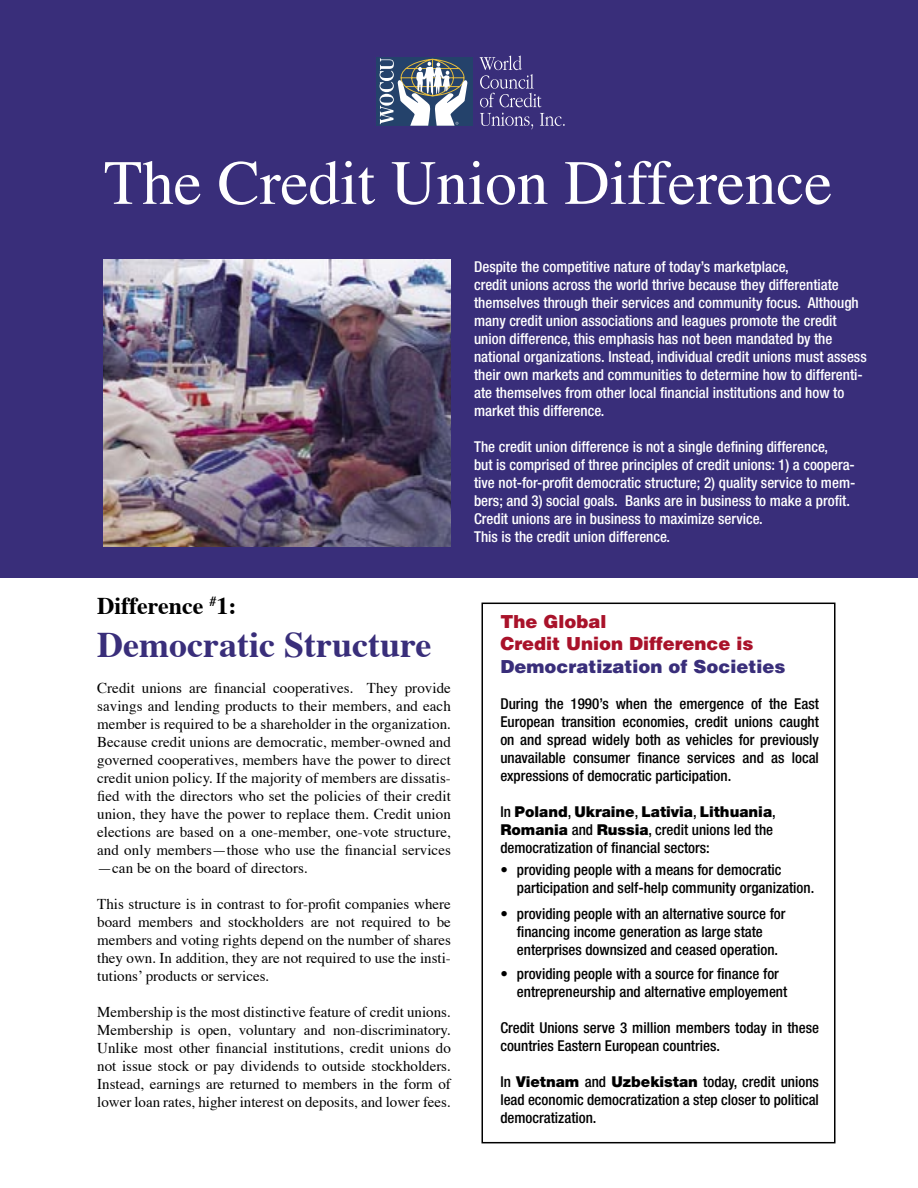
<style>
.page{position:relative;width:918px;height:1188px;background:#fff}
.page>*{position:absolute;margin:0;border:0;box-sizing:border-box;transform-origin:0 0}
.t1{font:63px "Times";color:#fff}
.t2{font:700 36px "Times";color:#392e7a}
.t3{font:700 24px "Times";color:#000}
.t4{font:900 18px/22.5px "Helvetica";color:#a9122a}
.t5{font:900 18px "Helvetica";color:#392e7a}
.t6{font:15px/18px "Times";color:#000;text-align:justify}
.t7{font:500 condensed 15px/18px "Helvetica Neue";color:#000}
.t8{font:500 condensed 15px/18px "Helvetica Neue";color:#fff}
.s1{font-weight:900;font-stretch:normal}
</style>
<div class="page">
<div style="left:482px;top:603px;width:354px;height:540px;border:2px solid #000"></div>
<div style="left:0;top:0;width:918px;height:578px;background:#392e7a"></div>
<div style="left:376px;top:57px;width:97px;height:68px;background:#24426b"></div>
<svg style="left:380px;top:58px;width:87px;height:68px"></svg>
<svg style="left:480px;top:56px;width:61px;height:51px"></svg>
<svg style="left:480px;top:113px;width:53px;height:16px"></svg>
<svg style="left:540px;top:113px;width:25px;height:13px"></svg>
<img style="left:104px;top:259px;width:347px;height:288px">
<h1 class="t1" style="left:104px;top:143px;width:730px">The Credit Union Difference</h1>
<h3 class="t3" style="left:97px;top:590px;width:141px">Difference <sup>#</sup>1:</h3>
<h2 class="t2" style="left:97px;top:621px;width:336px">Democratic Structure</h2>
<p class="t6" style="left:97px;top:680px;width:355px">Credit unions are financial cooperatives. They provide savings and lending products to their members, and each member is required to be a shareholder in the organization.<br>Because credit unions are democratic, member-owned and governed cooperatives, members have the power to direct credit union policy. If the majority of members are dissatis&shy;fied with the directors who set the policies of their credit union, they have the power to replace them. Credit union elections are based on a one-member, one-vote structure, and only members—those who use the financial services —can be on the board of directors.</p>
<p class="t6" style="left:97px;top:896px;width:355px">This structure is in contrast to for-profit companies where board members and stockholders are not required to be members and voting rights depend on the number of shares they own. In addition, they are not required to use the insti&shy;tutionsʼ products or services.</p>
<p class="t6" style="left:97px;top:1004px;width:355px">Membership is the most distinctive feature of credit unions.<br>Membership is open, voluntary and non-discriminatory.<br>Unlike most other financial institutions, credit unions do not issue stock or pay dividends to outside stockholders.<br>Instead, earnings are returned to members in the form of lower loan rates, higher interest on deposits, and lower fees.</p>
<p class="t8" style="left:474px;top:258px;width:394px">Despite the competitive nature of today’s marketplace,<br>credit unions across the world thrive because they differentiate themselves through their services and community focus. Although many credit union associations and leagues promote the credit union difference, this emphasis has not been mandated by the national organizations. Instead, individual credit unions must assess their own markets and communities to determine how to differenti&shy;ate themselves from other local financial institutions and how to market this difference.</p>
<p class="t8" style="left:474px;top:438px;width:383px">The credit union difference is not a single defining difference,<br>but is comprised of three principles of credit unions: 1) a coopera&shy;tive not-for-profit democratic structure; 2) quality service to mem&shy;bers; and 3) social goals. Banks are in business to make a profit.<br>Credit unions are in business to maximize service.<br>This is the credit union difference.</p>
<p class="t4" style="left:500px;top:610px;width:255px">The Global<br>Credit Union Difference is</p>
<p class="t5" style="left:500px;top:655px;width:287px">Democratization of Societies</p>
<p class="t7" style="left:500px;top:694px;width:320px;text-align:justify">During the 1990’s when the emergence of the East European transition economies, credit unions caught on and spread widely both as vehicles for previously unavailable consumer finance services and as local expressions of democratic participation.</p>
<p class="t7" style="left:500px;top:802px;width:277px">In <span class="s1">Poland</span>, <span class="s1">Ukraine</span>, <span class="s1">Lativia</span>, <span class="s1">Lithuania</span>,<br><span class="s1">Romania</span> and <span class="s1">Russia</span>, credit unions led the democratization of financial sectors:</p>
<p class="t7" style="left:517px;top:861px;width:299px;text-indent:-16px">• providing people with a means for democratic participation and self-help community organization.</p>
<p class="t7" style="left:517px;top:904px;width:270px;text-indent:-16px">• providing people with an alternative source for financing income generation as large state enterprises downsized and ceased operation.</p>
<p class="t7" style="left:517px;top:964px;width:272px;text-indent:-16px">• providing people with a source for finance for entrepreneurship and alternative employement</p>
<p class="t7" style="left:500px;top:1018px;width:320px">Credit Unions serve 3 million members today in these countries Eastern European countries.</p>
<p class="t7" style="left:500px;top:1072px;width:320px;text-align:justify">In <span class="s1">Vietnam</span> and <span class="s1">Uzbekistan</span> today, credit unions lead economic democratization a step closer to political democratization.</p>
</div>
